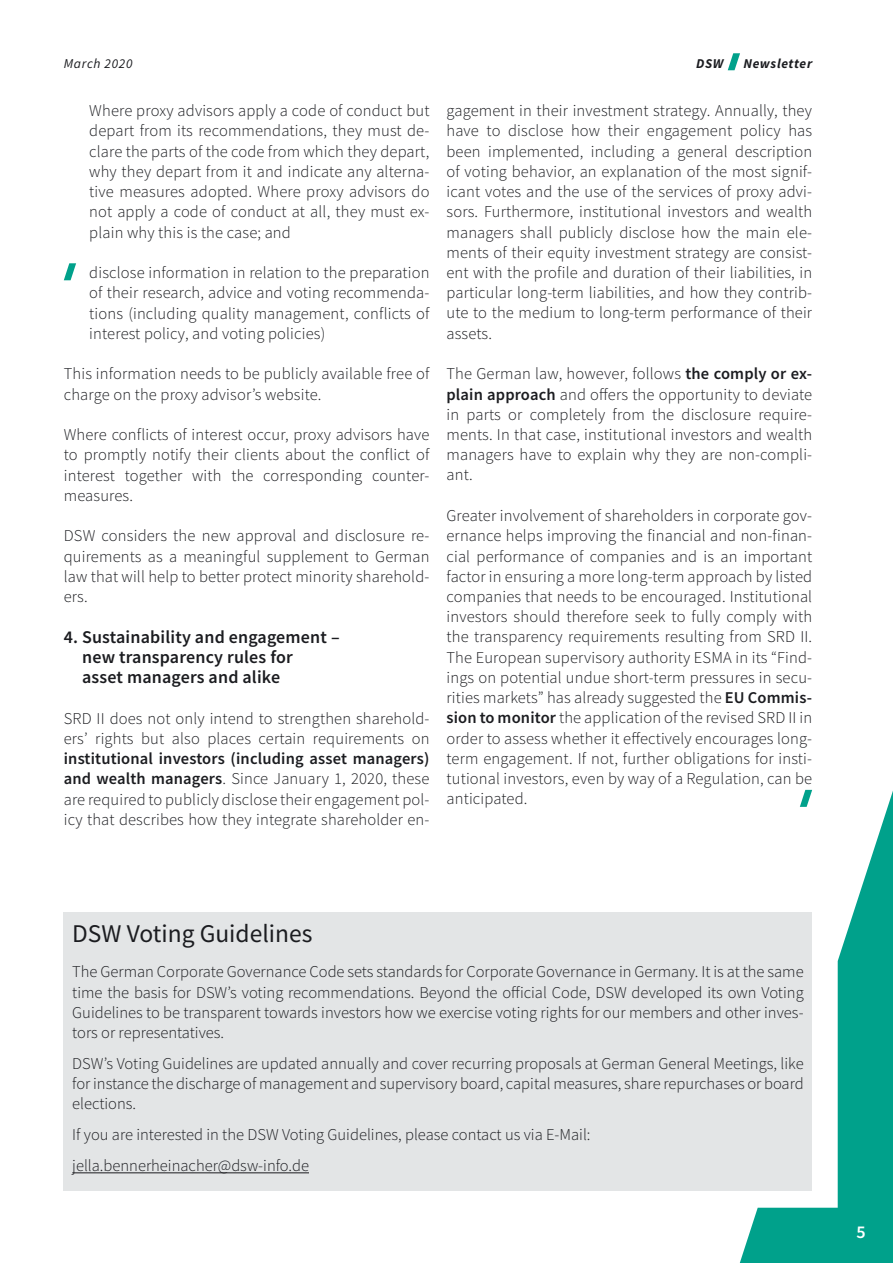
<style>
.page{position:relative;width:893px;height:1263px;background:#fff}
.page>*{position:absolute;margin:0;border:0;box-sizing:border-box;transform-origin:0 0}
.t1{font:25.5px "Source Sans Pro";color:#1b1c20}
.t2{font:600 18px/20.2px "Source Sans Pro";letter-spacing:.01em;color:#1b1c20}
.t3{font:600 18px "Source Sans Pro";color:#fff}
.t4{font:300 16.5px/20.2px "Source Sans Pro";letter-spacing:.01em;color:#1b1c20;text-align:justify}
.t5{font:italic 700 13.5px "Source Sans Pro";letter-spacing:.05em;color:#1b1c20}
.t6{font:italic 13.5px "Source Sans Pro";letter-spacing:.05em;color:#1b1c20}
.s1{font-weight:600}
</style>
<div class="page">
<svg style="left:739px;top:789px;width:154px;height:474px"></svg>
<svg style="left:728px;top:53px;width:12px;height:17px"></svg>
<div style="left:64px;top:912px;width:748px;height:279px;background:#e3e5e6"></div>
<hr style="left:72px;top:1172px;width:237px;height:1px;background:#1b1c20">
<svg style="left:64px;top:263px;width:12px;height:17px"></svg>
<svg style="left:800px;top:790px;width:12px;height:17px"></svg>
<p class="t6" style="left:64px;top:55px;width:70px">March 2020</p>
<p class="t5" style="left:696px;top:54px;width:29px">DSW</p>
<p class="t5" style="left:743px;top:54px;width:70px">Newsletter</p>
<p class="t4" style="left:89px;top:100px;width:342px">Where proxy advisors apply a code of conduct but depart from its recommendations, they must de&shy;clare the parts of the code from which they depart, why they depart from it and indicate any alterna&shy;tive measures adopted. Where proxy advisors do not apply a code of conduct at all, they must ex&shy;plain why this is the case; and</p>
<p class="t4" style="left:89px;top:262px;width:342px">disclose information in relation to the preparation of their research, advice and voting recommenda&shy;tions (including quality management, conflicts of interest policy, and voting policies)</p>
<p class="t4" style="left:64px;top:364px;width:367px">This information needs to be publicly available free of charge on the proxy advisor’s website.</p>
<p class="t4" style="left:64px;top:424px;width:367px">Where conflicts of interest occur, proxy advisors have to promptly notify their clients about the conflict of interest together with the corresponding counter&shy;measures.</p>
<p class="t4" style="left:64px;top:526px;width:367px">DSW considers the new approval and disclosure re&shy;quirements as a meaningful supplement to German law that will help to better protect minority sharehold&shy;ers.</p>
<p class="t2" style="left:82px;top:626px;width:259px;text-indent:-18px">4. Sustainability and engagement – new transparency rules for<br>asset managers and alike</p>
<p class="t4" style="left:64px;top:708px;width:367px">SRD II does not only intend to strengthen sharehold&shy;ers’ rights but also places certain requirements on</p>
<p class="t4" style="left:64px;top:748px;width:367px"><span class="s1">institutional investors (including asset managers) and wealth managers</span>. Since January 1, 2020, these are required to publicly disclose their engagement pol&shy;icy that describes how they integrate shareholder en-</p>
<p class="t4" style="left:446px;top:100px;width:367px">gagement in their investment strategy. Annually, they have to disclose how their engagement policy has been implemented, including a general description of voting behavior, an explanation of the most signif&shy;icant votes and the use of the services of proxy advi&shy;sors. Furthermore, institutional investors and wealth managers shall publicly disclose how the main ele&shy;ments of their equity investment strategy are consist&shy;ent with the profile and duration of their liabilities, in particular long-term liabilities, and how they contrib&shy;ute to the medium to long-term performance of their assets.</p>
<p class="t4" style="left:446px;top:364px;width:367px">The German law, however, follows <span class="s1">the comply or ex&shy;plain approach</span> and offers the opportunity to deviate in parts or completely from the disclosure require&shy;ments. In that case, institutional investors and wealth managers have to explain why they are non-compli&shy;ant.</p>
<p class="t4" style="left:446px;top:505px;width:367px">Greater involvement of shareholders in corporate gov&shy;ernance helps improving the financial and non-finan&shy;cial performance of companies and is an important factor in ensuring a more long-term approach by listed companies that needs to be encouraged. Institutional investors should therefore seek to fully comply with the transparency requirements resulting from SRD II.<br>The European supervisory authority ESMA in its “Find&shy;ings on potential undue short-term pressures in secu&shy;rities markets” has already suggested the <span class="s1">EU Commis&shy;sion to monitor</span> the application of the revised SRD II in order to assess whether it effectively encourages long&shy;term engagement. If not, further obligations for insti&shy;tutional investors, even by way of a Regulation, can be anticipated.</p>
<h1 class="t1" style="left:72px;top:917px;width:242px">DSW Voting Guidelines</h1>
<p class="t4" style="left:72px;top:962px;width:733px">The German Corporate Governance Code sets standards for Corporate Governance in Germany. It is at the same time the basis for DSW’s voting recommendations. Beyond the official Code, DSW developed its own Voting Guidelines to be transparent towards investors how we exercise voting rights for our members and other inves&shy;tors or representatives.</p>
<p class="t4" style="left:72px;top:1053px;width:733px">DSW’s Voting Guidelines are updated annually and cover recurring proposals at German General Meetings, like for instance the discharge of management and supervisory board, capital measures, share repurchases or board elections.</p>
<p class="t4" style="left:72px;top:1119px;width:520px;line-height:30.9px">If you are interested in the DSW Voting Guidelines, please contact us via E-Mail: jella.bennerheinacher@dsw-info.de</p>
<p class="t3" style="left:856px;top:1220px;width:11px">5</p>
</div>
